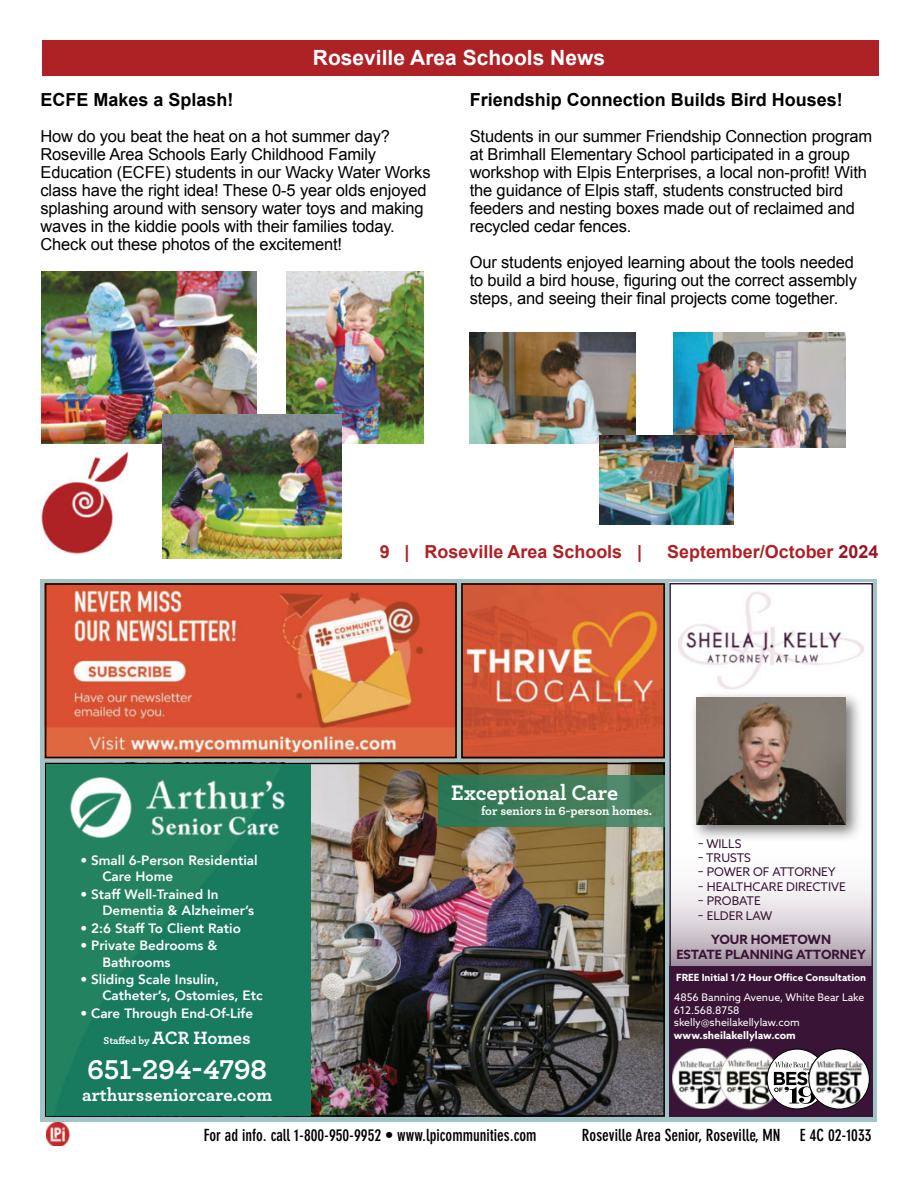
<style>
.page{position:relative;width:918px;height:1188px;background:#fff}
.page>*{position:absolute;margin:0;border:0;box-sizing:border-box;transform-origin:0 0}
.t1{font:700 28.5px "Archer";color:#fff}
.t2{font:700 22.05px "Archer";color:#fff}
.t3{font:700 21px "Arial";color:#fff}
.t4{font:700 18.75px "Archer";color:#fff}
.t5{font:700 18px "Arial";color:#000}
.t6{font:700 18px "Arial";color:#ae2125}
.t7{font:16.5px/18px "Flylgx Arial";letter-spacing:-.01em;color:#000}
.t8{font:16.5px/18px "Krlxhl Arial";letter-spacing:-.01em;color:#000}
.t9{font:700 condensed 16.5px "DIN Neuzeit Grotesk Std";color:#000}
.t10{font:800 13.5px/16.2px "Avenir";color:#fff}
.t11{font:700 12.75px/15.3px "Azo Sans";color:#3a1436;text-align:center}
.t12{font:700 12.75px "Archer";color:#fff}
.t13{font:12px "Azo Sans";color:#3a1436}
.t14{font:10.5px/12.6px "Azo Sans";color:#fff}
.t15{font:700 10.5px "Azo Sans";color:#fff}
.t16{font:700 10.5px "Archer";color:#fff}
.t17{font:700 9.9px "Azo Sans";color:#fff}
.s1{color:#9a1627}
.s2{font-size:18.75px}
</style>
<div class="page">
<div style="left:42px;top:40px;width:837px;height:36px;background:#ae2125"></div>
<img style="left:41px;top:436px;width:111px;height:118px">
<img style="left:42px;top:271px;width:215px;height:172px">
<img style="left:286px;top:271px;width:138px;height:172px">
<img style="left:162px;top:415px;width:180px;height:143px">
<img style="left:470px;top:333px;width:166px;height:110px">
<img style="left:674px;top:333px;width:172px;height:114px">
<img style="left:599px;top:436px;width:134px;height:89px">
<svg style="left:41px;top:579px;width:837px;height:543px;background:#34856d"></svg>
<img style="left:46px;top:1123px;width:23px;height:23px">
<img style="left:311px;top:766px;width:351px;height:348px">
<svg style="left:439px;top:775px;width:226px;height:52px;background:#3e7c5a"></svg>
<img style="left:69px;top:777px;width:216px;height:61px">
<img style="left:48px;top:586px;width:406px;height:169px">
<div style="left:45px;top:583px;width:412px;height:175px;border:2px solid #000"></div>
<svg style="left:672px;top:586px;width:198px;height:381px"></svg>
<div style="left:669px;top:967px;width:204px;height:150px;background:#3a1436"></div>
<div style="left:669px;top:583px;width:204px;height:534px;border:2px solid #3a1436"></div>
<img style="left:679px;top:592px;width:185px;height:104px">
<div style="left:689px;top:690px;width:174px;height:152px;background:#000;opacity:.54"></div>
<img style="left:696px;top:697px;width:150px;height:128px">
<img style="left:673px;top:1048px;width:45px;height:61px">
<img style="left:718px;top:1048px;width:64px;height:62px">
<svg style="left:767px;top:1049px;width:60px;height:60px"></svg>
<div style="left:767px;top:1049px;width:60px;height:60px;border:1px solid #000;border-radius:29px"></div>
<svg style="left:774px;top:1061px;width:46px;height:43px;background:#a09fa0"></svg>
<img style="left:809px;top:1049px;width:60px;height:60px;border-radius:30px">
<div style="left:809px;top:1049px;width:61px;height:60px;border:1px solid #000;border-radius:50%"></div>
<img style="left:464px;top:586px;width:198px;height:169px">
<div style="left:461px;top:583px;width:204px;height:175px;border:2px solid #000"></div>
<p class="t3" style="left:313px;top:44px;width:294px">Roseville Area Schools News</p>
<p class="t5" style="left:470px;top:87px;width:375px">Friendship Connection Builds Bird Houses!</p>
<p class="t7" style="left:470px;top:127px;width:404px">Students in our summer Friendship Connection program at Brimhall Elementary School participated in a group</p>
<p class="t8" style="left:470px;top:163px;width:399px">workshop with Elpis Enterprises, a local non-profit! With</p>
<p class="t7" style="left:470px;top:181px;width:387px">the guidance of Elpis staff, students constructed bird feeders and nesting boxes made out of reclaimed and recycled cedar fences.</p>
<p class="t7" style="left:470px;top:253px;width:386px">Our students enjoyed learning about the tools needed</p>
<p class="t8" style="left:470px;top:271px;width:389px">to build a bird house, figuring out the correct assembly steps, and seeing their final projects come together.</p>
<p class="t5" style="left:41px;top:87px;width:195px">ECFE Makes a Splash!</p>
<p class="t7" style="left:41px;top:127px;width:392px">How do you beat the heat on a hot summer day?<br>Roseville Area Schools Early Childhood Family<br>Education (ECFE) students in our Wacky Water Works</p>
<p class="t8" style="left:41px;top:181px;width:388px">class have the right idea! These 0-5 year olds enjoyed</p>
<p class="t7" style="left:41px;top:199px;width:385px">splashing around with sensory water toys and making waves in the kiddie pools with their families today.<br>Check out these photos of the excitement!</p>
<p class="t6" style="left:380px;top:539px;width:264px">9 | Roseville Area Schools |</p>
<p class="t6" style="left:667px;top:539px;width:213px">September/October <span class="s1">2024</span></p>
<p class="t10" style="left:102px;top:852px;width:157px;text-indent:-22px">• Small 6-Person Residential<br>Care Home</p>
<p class="t10" style="left:102px;top:886px;width:153px;text-indent:-22px">• Staff Well-Trained In<br>Dementia &amp; Alzheimer’s</p>
<p class="t10" style="left:80px;top:920px;width:162px">• 2:6 Staff To Client Ratio</p>
<p class="t10" style="left:102px;top:938px;width:117px;text-indent:-22px">• Private Bedrooms &amp;<br>Bathrooms</p>
<p class="t10" style="left:102px;top:971px;width:162px;text-indent:-22px">• Sliding Scale Insulin,<br>Catheter’s, Ostomies, Etc</p>
<p class="t10" style="left:80px;top:1005px;width:174px">• Care Through End-Of-Life</p>
<p class="t16" style="left:104px;top:1033px;width:149px">Staffed by <span class="s2">ACR Homes</span></p>
<h1 class="t1" style="left:87px;top:1047px;width:181px">651-294-4798</h1>
<p class="t4" style="left:82px;top:1080px;width:192px">arthursseniorcare.com</p>
<h2 class="t2" style="left:451px;top:775px;width:168px">Exceptional Care</h2>
<p class="t12" style="left:481px;top:801px;width:173px">for seniors in 6-person homes.</p>
<p class="t13" style="left:698px;top:835px;width:45px">– WILLS</p>
<p class="t13" style="left:698px;top:850px;width:55px">– TRUSTS</p>
<p class="t13" style="left:698px;top:864px;width:139px">– POWER OF ATTORNEY</p>
<p class="t13" style="left:698px;top:879px;width:149px">– HEALTHCARE DIRECTIVE</p>
<p class="t13" style="left:698px;top:893px;width:64px">– PROBATE</p>
<p class="t13" style="left:698px;top:907px;width:76px">– ELDER LAW</p>
<p class="t11" style="left:676px;top:931px;width:191px">YOUR HOMETOWN<br>ESTATE PLANNING ATTORNEY</p>
<p class="t17" style="left:676px;top:971px;width:191px">FREE Initial 1/2 Hour Office Consultation</p>
<p class="t14" style="left:674px;top:991px;width:192px">4856 Banning Avenue, White Bear Lake<br>612.568.8758 skelly@sheilakellylaw.com</p>
<p class="t15" style="left:674px;top:1028px;width:123px">www.sheilakellylaw.com</p>
<p class="t9" style="left:204px;top:1126px;width:334px">For ad info. call 1-800-950-9952 • www.lpicommunities.com</p>
<p class="t9" style="left:582px;top:1126px;width:291px">Roseville Area Senior, Roseville, MN E 4C 02-1033</p>
</div>
